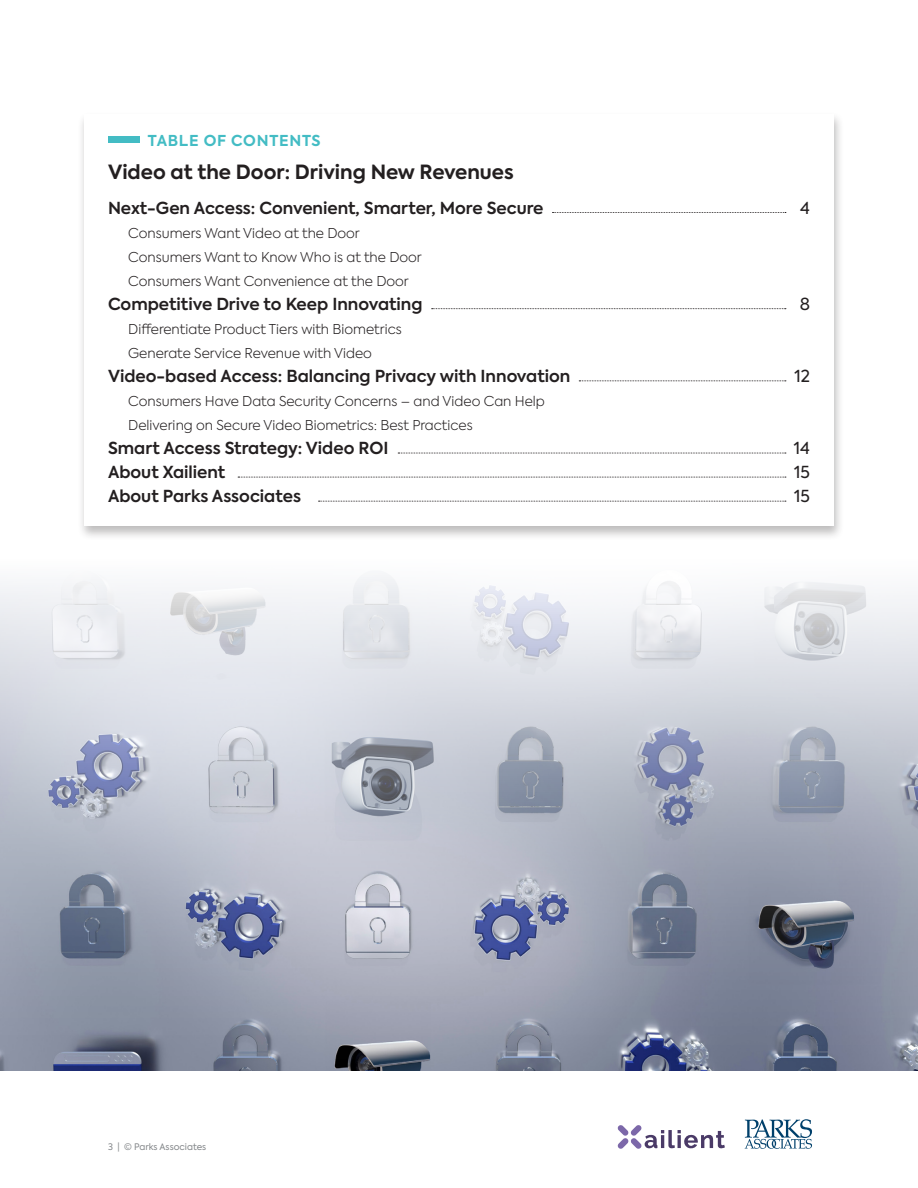
<style>
.page{position:relative;width:918px;height:1188px;background:#fff}
.page>*{position:absolute;margin:0;border:0;box-sizing:border-box;transform-origin:0 0}
.Body_Main{font:700 19.5px "Axiforma";color:#231f20}
.Body_Main-2{font:600 16.5px "Axiforma";color:#231f20}
.Body_Main-3{font:16.5px "Axiforma";color:#231f20}
.Header_2{font:700 15px "Axiforma";letter-spacing:.05em;color:#43bcc4}
.Body_Main-4{font:300 13.5px/24px "Axiforma";color:#231f20}
.t1{font:9px "Axiforma";color:#85888b}
</style>
<div class="page">
<svg style="left:0;top:575px;width:918px;height:496px"></svg>
<svg style="left:745px;top:1119px;width:67px;height:30px"></svg>
<svg style="left:617px;top:1125px;width:108px;height:24px"></svg>
<div style="left:78px;top:112px;width:767px;height:429px;background:#231f20;opacity:.3"></div>
<div style="left:84px;top:114px;width:750px;height:411px;background:#fff"></div>
<svg style="left:552px;top:212px;width:234px;height:1px"></svg>
<svg style="left:579px;top:380px;width:207px;height:1px"></svg>
<svg style="left:398px;top:453px;width:388px;height:1px"></svg>
<svg style="left:238px;top:477px;width:548px;height:1px"></svg>
<svg style="left:432px;top:308px;width:354px;height:1px"></svg>
<svg style="left:319px;top:501px;width:467px;height:1px"></svg>
<div style="left:108px;top:137px;width:31px;height:6px;background:#43bcc4"></div>
<p class="Header_2" style="left:148px;top:130px;width:174px">TABLE OF CONTENTS</p>
<p class="Body_Main" style="left:108px;top:159px;width:407px">Video at the Door: Driving New Revenues</p>
<p class="Body_Main-2" style="left:108px;top:197px;width:437px">Next-Gen Access: Convenient, Smarter, More Secure</p>
<p class="Body_Main-4" style="left:128px;top:221px;width:233px">Consumers Want Video at the Door</p>
<p class="Body_Main-4" style="left:128px;top:245px;width:295px">Consumers Want to Know Who is at the Door</p>
<p class="Body_Main-4" style="left:128px;top:269px;width:282px">Consumers Want Convenience at the Door</p>
<p class="Body_Main-2" style="left:108px;top:293px;width:316px">Competitive Drive to Keep Innovating</p>
<p class="Body_Main-4" style="left:128px;top:317px;width:275px">Differentiate Product Tiers with Biometrics</p>
<p class="Body_Main-4" style="left:128px;top:341px;width:245px">Generate Service Revenue with Video</p>
<p class="Body_Main-2" style="left:108px;top:365px;width:464px">Video-based Access: Balancing Privacy with Innovation</p>
<p class="Body_Main-4" style="left:128px;top:389px;width:418px">Consumers Have Data Security Concerns – and Video Can Help<br>Delivering on Secure Video Biometrics: Best Practices</p>
<p class="Body_Main-2" style="left:108px;top:437px;width:282px">Smart Access Strategy: Video ROI</p>
<p class="Body_Main-2" style="left:108px;top:461px;width:119px">About Xailient</p>
<p class="Body_Main-2" style="left:108px;top:485px;width:195px">About Parks Associates</p>
<p class="Body_Main-3" style="left:800px;top:197px;width:11px">4</p>
<p class="Body_Main-3" style="left:800px;top:293px;width:12px">8</p>
<p class="Body_Main-3" style="left:794px;top:365px;width:17px">12</p>
<p class="Body_Main-3" style="left:794px;top:437px;width:18px">14</p>
<p class="Body_Main-3" style="left:794px;top:461px;width:17px">15</p>
<p class="Body_Main-3" style="left:794px;top:485px;width:17px">15</p>
<p class="t1" style="left:108px;top:1141px;width:100px">3 | © Parks Associates</p>
</div>
